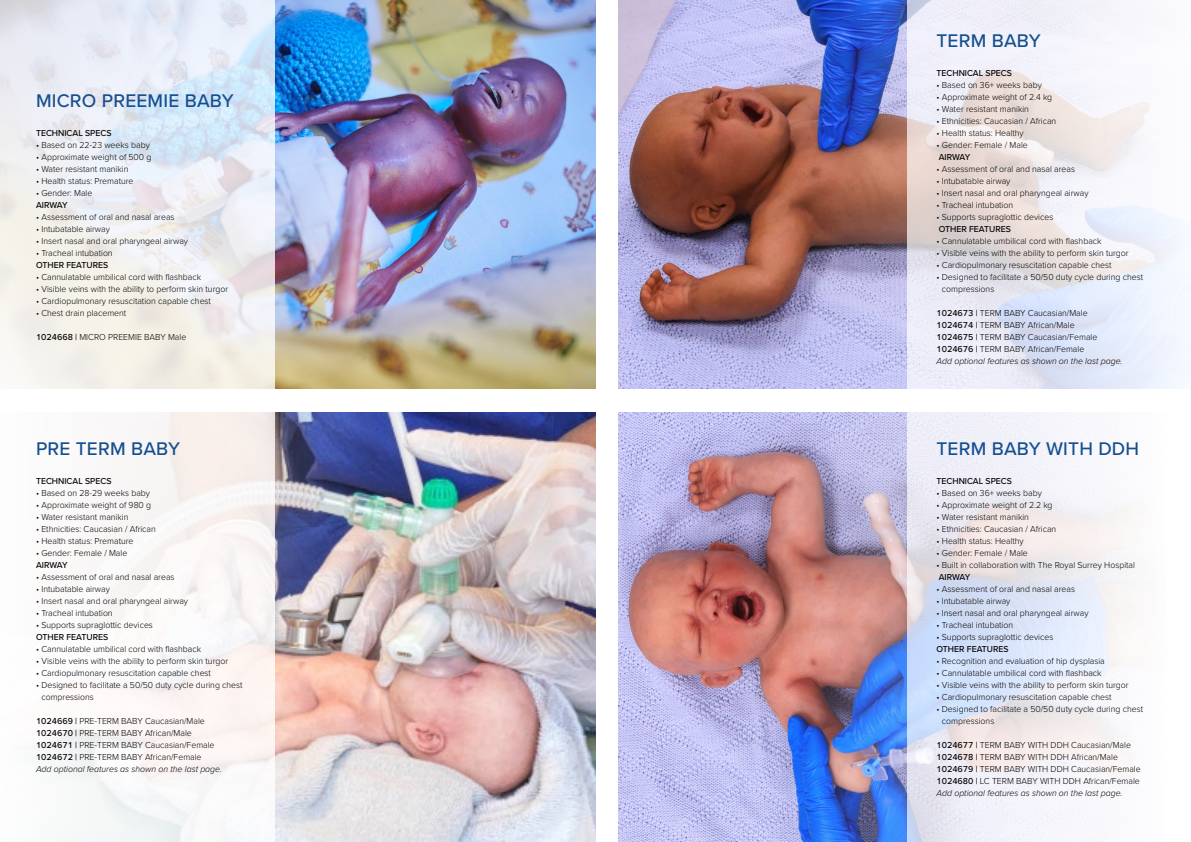
<style>
.page{position:relative;width:1191px;height:842px;background:#fff}
.page>*{position:absolute;margin:0;border:0;box-sizing:border-box;transform-origin:0 0}
.t1{font:500 19px "Proxima Nova";letter-spacing:.01em;color:#154f90}
.t2{font:300 9px/12px "Proxima Nova";color:#000}
.t3{font:500 9px "Proxima Nova";color:#000}
.s1{font-weight:500}
.s2{font-style:italic}
</style>
<div class="page">
<img style="left:618px;top:0;width:289px;height:388px">
<img style="left:275px;top:412px;width:320px;height:430px">
<img style="left:618px;top:412px;width:289px;height:430px">
<img style="left:275px;top:0;width:320px;height:388px">
<svg style="left:907px;top:412px;width:223px;height:430px"></svg>
<svg style="left:907px;top:0;width:276px;height:389px"></svg>
<svg style="left:0;top:0;width:275px;height:389px"></svg>
<div style="left:0;top:400px;width:275px;height:442px;background:linear-gradient(to right,#fbfcfc,#f8f3f1)"></div>
<h1 class="t1" style="left:36px;top:87px;width:199px">MICRO PREEMIE BABY</h1>
<p class="t3" style="left:36px;top:127px;width:77px">TECHNICAL SPECS</p>
<p class="t2" style="left:36px;top:139px;width:115px">• Based on 22-23 weeks baby</p>
<p class="t2" style="left:36px;top:151px;width:117px">• Approximate weight of 500 g</p>
<p class="t2" style="left:36px;top:163px;width:94px">• Water resistant manikin</p>
<p class="t2" style="left:36px;top:175px;width:99px">• Health status: Premature</p>
<p class="t2" style="left:36px;top:187px;width:58px">• Gender: Male</p>
<p class="t3" style="left:36px;top:199px;width:33px">AIRWAY</p>
<p class="t2" style="left:36px;top:211px;width:140px">• Assessment of oral and nasal areas</p>
<p class="t2" style="left:36px;top:223px;width:75px">• Intubatable airway</p>
<p class="t2" style="left:36px;top:235px;width:154px">• Insert nasal and oral pharyngeal airway</p>
<p class="t2" style="left:36px;top:247px;width:78px">• Tracheal intubation</p>
<p class="t3" style="left:36px;top:259px;width:74px">OTHER FEATURES</p>
<p class="t2" style="left:36px;top:271px;width:167px">• Cannulatable umbilical cord with flashback</p>
<p class="t2" style="left:36px;top:283px;width:194px">• Visible veins with the ability to perform skin turgor</p>
<p class="t2" style="left:36px;top:295px;width:176px">• Cardiopulmonary resuscitation capable chest</p>
<p class="t2" style="left:36px;top:307px;width:92px">• Chest drain placement</p>
<p class="t2" style="left:36px;top:331px;width:152px"><span class="s1">1024668 |</span> MICRO PREEMIE BABY Male</p>
<h1 class="t1" style="left:36px;top:435px;width:145px">PRE TERM BABY</h1>
<p class="t3" style="left:36px;top:475px;width:77px">TECHNICAL SPECS</p>
<p class="t2" style="left:36px;top:487px;width:116px">• Based on 28-29 weeks baby</p>
<p class="t2" style="left:36px;top:499px;width:117px">• Approximate weight of 980 g</p>
<p class="t2" style="left:36px;top:511px;width:94px">• Water resistant manikin</p>
<p class="t2" style="left:36px;top:523px;width:121px">• Ethnicities: Caucasian / African</p>
<p class="t2" style="left:36px;top:535px;width:99px">• Health status: Premature</p>
<p class="t2" style="left:36px;top:547px;width:93px">• Gender: Female / Male</p>
<p class="t3" style="left:36px;top:559px;width:33px">AIRWAY</p>
<p class="t2" style="left:36px;top:571px;width:140px">• Assessment of oral and nasal areas</p>
<p class="t2" style="left:36px;top:583px;width:75px">• Intubatable airway</p>
<p class="t2" style="left:36px;top:595px;width:154px">• Insert nasal and oral pharyngeal airway</p>
<p class="t2" style="left:36px;top:607px;width:78px">• Tracheal intubation</p>
<p class="t2" style="left:36px;top:619px;width:118px">• Supports supraglottic devices</p>
<p class="t3" style="left:36px;top:631px;width:74px">OTHER FEATURES</p>
<p class="t2" style="left:36px;top:643px;width:167px">• Cannulatable umbilical cord with flashback</p>
<p class="t2" style="left:36px;top:655px;width:194px">• Visible veins with the ability to perform skin turgor</p>
<p class="t2" style="left:36px;top:667px;width:176px">• Cardiopulmonary resuscitation capable chest</p>
<p class="t2" style="left:41px;top:679px;width:203px;text-indent:-5px">• Designed to facilitate a 50/50 duty cycle during chest compressions</p>
<p class="t2" style="left:36px;top:715px;width:187px"><span class="s1">1024669 |</span> PRE-TERM BABY Caucasian/Male <span class="s1">1024670 |</span> PRE-TERM BABY African/Male <span class="s1">1024671 |</span> PRE-TERM BABY Caucasian/Female <span class="s1">1024672 |</span> PRE-TERM BABY African/Female<br><span class="s2">Add optional features as shown on the last page.</span></p>
<h1 class="t1" style="left:936px;top:27px;width:106px">TERM BABY</h1>
<p class="t3" style="left:936px;top:67px;width:77px">TECHNICAL SPECS</p>
<p class="t2" style="left:936px;top:79px;width:107px">• Based on 36+ weeks baby</p>
<p class="t2" style="left:936px;top:91px;width:117px">• Approximate weight of 2.4 kg</p>
<p class="t2" style="left:936px;top:103px;width:94px">• Water resistant manikin</p>
<p class="t2" style="left:936px;top:115px;width:121px">• Ethnicities: Caucasian / African</p>
<p class="t2" style="left:936px;top:127px;width:89px">• Health status: Healthy</p>
<p class="t2" style="left:936px;top:139px;width:93px">• Gender: Female / Male</p>
<p class="t3" style="left:938px;top:151px;width:33px">AIRWAY</p>
<p class="t2" style="left:936px;top:163px;width:140px">• Assessment of oral and nasal areas</p>
<p class="t2" style="left:936px;top:175px;width:75px">• Intubatable airway</p>
<p class="t2" style="left:936px;top:187px;width:154px">• Insert nasal and oral pharyngeal airway</p>
<p class="t2" style="left:936px;top:199px;width:78px">• Tracheal intubation</p>
<p class="t2" style="left:936px;top:211px;width:118px">• Supports supraglottic devices</p>
<p class="t3" style="left:938px;top:223px;width:74px">OTHER FEATURES</p>
<p class="t2" style="left:936px;top:235px;width:167px">• Cannulatable umbilical cord with flashback</p>
<p class="t2" style="left:936px;top:247px;width:194px">• Visible veins with the ability to perform skin turgor</p>
<p class="t2" style="left:936px;top:259px;width:176px">• Cardiopulmonary resuscitation capable chest</p>
<p class="t2" style="left:942px;top:271px;width:203px;text-indent:-5px">• Designed to facilitate a 50/50 duty cycle during chest compressions</p>
<p class="t2" style="left:936px;top:307px;width:187px"><span class="s1">1024673 |</span> TERM BABY Caucasian/Male <span class="s1">1024674 |</span> TERM BABY African/Male<br><span class="s1">1024675 |</span> TERM BABY Caucasian/Female <span class="s1">1024676 |</span> TERM BABY African/Female<br><span class="s2">Add optional features as shown on the last page.</span></p>
<h1 class="t1" style="left:936px;top:435px;width:204px">TERM BABY WITH DDH</h1>
<p class="t3" style="left:936px;top:475px;width:77px">TECHNICAL SPECS</p>
<p class="t2" style="left:936px;top:487px;width:107px">• Based on 36+ weeks baby</p>
<p class="t2" style="left:936px;top:499px;width:118px">• Approximate weight of 2.2 kg</p>
<p class="t2" style="left:936px;top:511px;width:94px">• Water resistant manikin</p>
<p class="t2" style="left:936px;top:523px;width:121px">• Ethnicities: Caucasian / African</p>
<p class="t2" style="left:936px;top:535px;width:89px">• Health status: Healthy</p>
<p class="t2" style="left:936px;top:547px;width:93px">• Gender: Female / Male</p>
<p class="t2" style="left:936px;top:559px;width:200px">• Built in collaboration with The Royal Surrey Hospital</p>
<p class="t3" style="left:938px;top:571px;width:33px">AIRWAY</p>
<p class="t2" style="left:936px;top:583px;width:140px">• Assessment of oral and nasal areas</p>
<p class="t2" style="left:936px;top:595px;width:75px">• Intubatable airway</p>
<p class="t2" style="left:936px;top:607px;width:154px">• Insert nasal and oral pharyngeal airway</p>
<p class="t2" style="left:936px;top:619px;width:78px">• Tracheal intubation</p>
<p class="t2" style="left:936px;top:631px;width:118px">• Supports supraglottic devices</p>
<p class="t3" style="left:936px;top:643px;width:74px">OTHER FEATURES</p>
<p class="t2" style="left:936px;top:655px;width:170px">• Recognition and evaluation of hip dysplasia</p>
<p class="t2" style="left:936px;top:667px;width:167px">• Cannulatable umbilical cord with flashback</p>
<p class="t2" style="left:936px;top:679px;width:194px">• Visible veins with the ability to perform skin turgor</p>
<p class="t2" style="left:936px;top:691px;width:176px">• Cardiopulmonary resuscitation capable chest</p>
<p class="t2" style="left:942px;top:703px;width:203px;text-indent:-5px">• Designed to facilitate a 50/50 duty cycle during chest compressions</p>
<p class="t2" style="left:936px;top:739px;width:206px"><span class="s1">1024677 |</span> TERM BABY WITH DDH Caucasian/Male <span class="s1">1024678 |</span> TERM BABY WITH DDH African/Male <span class="s1">1024679 |</span> TERM BABY WITH DDH Caucasian/Female <span class="s1">1024680 |</span> LC TERM BABY WITH DDH African/Female <span class="s2">Add optional features as shown on the last page.</span></p>
</div>
